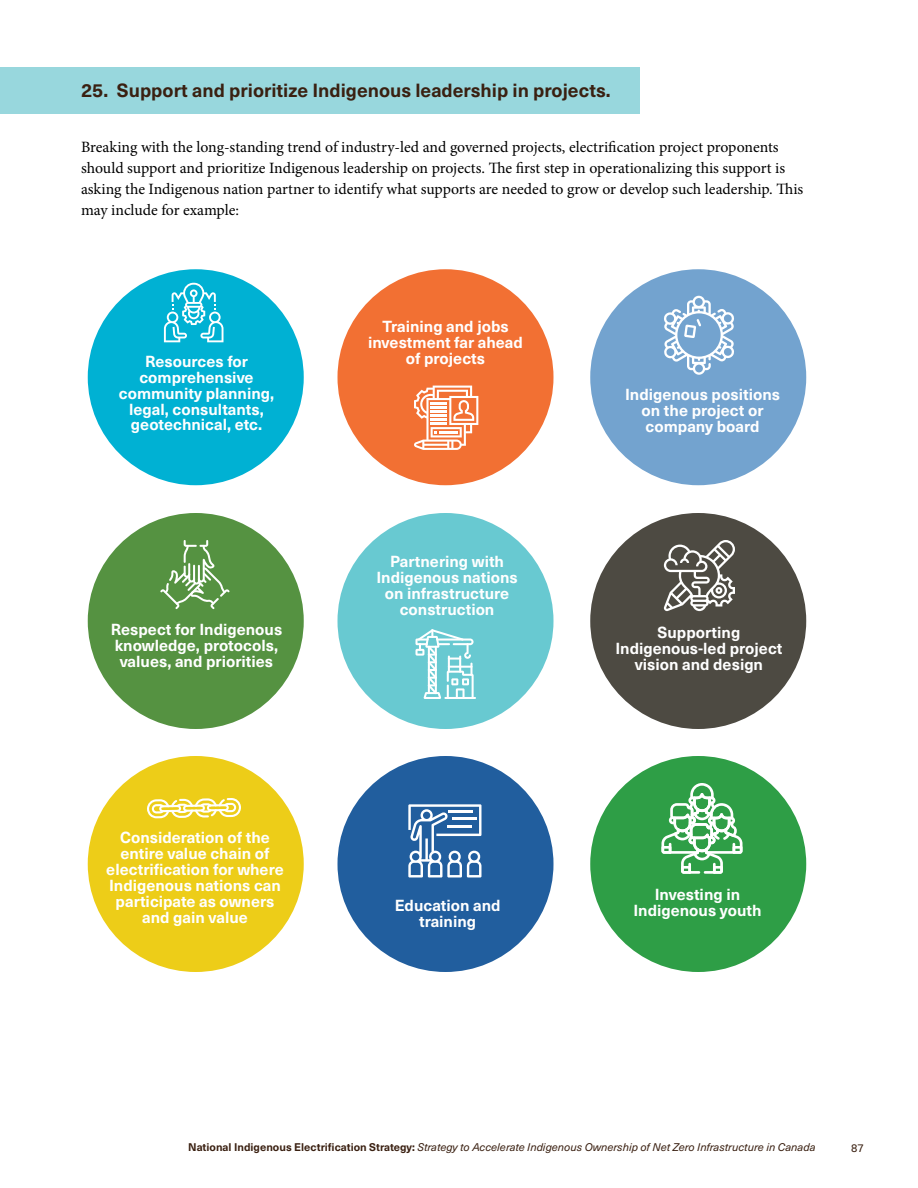
<style>
.page{position:relative;width:918px;height:1188px;background:#fff}
.page>*{position:absolute;margin:0;border:0;box-sizing:border-box;transform-origin:0 0}
.t1{font:700 18.75px "Neue Haas Unica W1 G";color:#3a2011}
.t2{font:700 15.75px/15.9px "Neue Haas Unica W1 G";color:#fff;text-align:center}
.t3{font:15.75px/20.9px "Minion Pro";letter-spacing:-.005em;color:#000}
.t4{font:11.25px "Neue Haas Unica W1 G";color:#3a2011}
.t5{font:italic 10.95px "Neue Haas Unica W1 G";color:#3a2011}
.s1{font-weight:700;font-style:normal}
</style>
<div class="page">
<div style="left:0;top:68px;width:639px;height:46px;background:#98d7dd"></div>
<div style="left:88px;top:269px;width:216px;height:216px;background:#00b1d3;border-radius:50%"></div>
<div style="left:88px;top:513px;width:216px;height:216px;background:#559241;border-radius:50%"></div>
<div style="left:88px;top:756px;width:216px;height:216px;background:#edcd18;border-radius:50%"></div>
<div style="left:338px;top:269px;width:216px;height:216px;background:#f27033;border-radius:50%"></div>
<div style="left:338px;top:513px;width:216px;height:216px;background:#68c9d1;border-radius:50%"></div>
<div style="left:338px;top:756px;width:216px;height:216px;background:#215e9e;border-radius:50%"></div>
<div style="left:590px;top:269px;width:216px;height:216px;background:#73a3cf;border-radius:50%"></div>
<div style="left:590px;top:513px;width:216px;height:216px;background:#4d4a42;border-radius:50%"></div>
<div style="left:590px;top:756px;width:216px;height:216px;background:#2e9e46;border-radius:50%"></div>
<svg style="left:164px;top:283px;width:59px;height:59px"></svg>
<svg style="left:414px;top:386px;width:64px;height:64px"></svg>
<svg style="left:664px;top:296px;width:70px;height:79px"></svg>
<svg style="left:160px;top:540px;width:70px;height:69px"></svg>
<hr style="left:444px;top:697px;width:32px;height:2px;background:#fff">
<svg style="left:416px;top:629px;width:58px;height:70px"></svg>
<svg style="left:664px;top:540px;width:71px;height:71px"></svg>
<svg style="left:147px;top:798px;width:94px;height:20px"></svg>
<svg style="left:408px;top:804px;width:74px;height:74px"></svg>
<svg style="left:661px;top:783px;width:82px;height:91px"></svg>
<p class="t1" style="left:81px;top:76px;width:531px">25. Support and prioritize Indigenous leadership in projects.</p>
<p class="t3" style="left:81px;top:137px;width:724px">Breaking with the long-standing trend of industry-led and governed projects, electrification project proponents should support and prioritize Indigenous leadership on projects. The first step in operationalizing this support is asking the Indigenous nation partner to identify what supports are needed to grow or develop such leadership. This may include for example:</p>
<p class="t2" style="left:119px;top:352px;width:157px">Resources for comprehensive community planning, legal, consultants, geotechnical, etc.</p>
<p class="t2" style="left:111px;top:620px;width:173px">Respect for Indigenous knowledge, protocols, values, and priorities</p>
<p class="t2" style="left:106px;top:829px;width:179px">Consideration of the entire value chain of electrification for where<br>Indigenous nations can participate as owners and gain value</p>
<p class="t2" style="left:368px;top:318px;width:156px">Training and jobs investment far ahead of projects</p>
<p class="t2" style="left:376px;top:553px;width:143px">Partnering with<br>Indigenous nations on infrastructure construction</p>
<p class="t2" style="left:625px;top:385px;width:157px">Indigenous positions on the project or company board</p>
<p class="t2" style="left:615px;top:623px;width:169px">Supporting<br>Indigenous-led project vision and design</p>
<p class="t2" style="left:395px;top:896px;width:107px">Education and training</p>
<p class="t2" style="left:633px;top:886px;width:130px">Investing in<br>Indigenous youth</p>
<p class="t5" style="left:188px;top:1139px;width:629px"><span class="s1">National Indigenous Electrification Strategy:</span> Strategy to Accelerate Indigenous Ownership of Net Zero Infrastructure in Canada</p>
<p class="t4" style="left:851px;top:1139px;width:14px">87</p>
</div>
